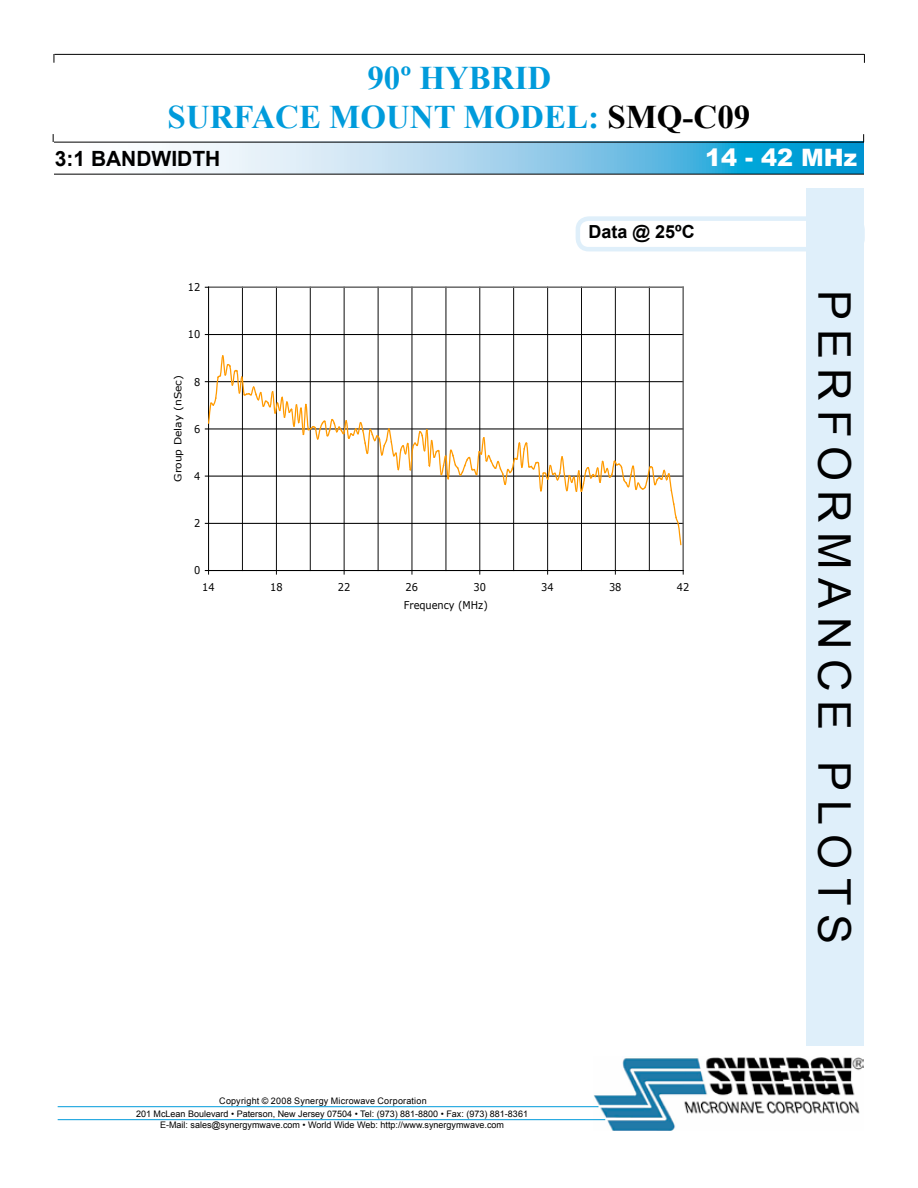
<style>
.page{position:relative;width:918px;height:1188px;background:#fff}
.page>*{position:absolute;margin:0;border:0;box-sizing:border-box;transform-origin:0 0}
.t1{font:45px "Arial";letter-spacing:.2em;color:#000}
.t2{font:700 33px/39.2px "Times New Roman";color:#009bdb;text-align:center}
.t3{font:900 24px "Arial";color:#fff}
.t4{font:700 21px "Arial";color:#000}
.t5{font:700 18px "Arial";color:#000}
.t6{font:10.65px "Verdana";letter-spacing:.005em;color:#000;scale:.92 1}
.t7{font:9.75px "Verdana";color:#000;scale:1.09 1}
.t8{font:9px/10.8px "Arial";color:#000;text-align:center}
.t9{font:9px "Arial";letter-spacing:.025em;color:#000}
.s1{color:#000}
</style>
<div class="page">
<svg style="left:54px;top:143px;width:810px;height:31px"></svg>
<hr style="left:54px;top:174px;width:810px;height:1px;background:#000">
<hr style="left:54px;top:54px;width:810px;height:1px;background:#000">
<hr style="left:54px;top:142px;width:810px;height:1px;background:#000">
<img style="left:593px;top:1057px;width:271px;height:74px">
<hr style="left:58px;top:1106px;width:540px;height:1px;background:#009bdb">
<hr style="left:58px;top:1119px;width:547px;height:1px;background:#009bdb">
<div style="left:576px;top:216px;width:289px;height:35px;border:4px solid #dfeffa;border-radius:11px"></div>
<div style="left:806px;top:188px;width:58px;height:858px;background:#dfeffa"></div>
<hr style="left:209px;top:523px;width:474px;height:1px;background:#000">
<hr style="left:209px;top:476px;width:474px;height:1px;background:#000">
<hr style="left:209px;top:429px;width:474px;height:1px;background:#000">
<hr style="left:209px;top:381px;width:474px;height:1px;background:#000">
<hr style="left:209px;top:334px;width:474px;height:1px;background:#000">
<hr style="left:242px;top:287px;width:1px;height:284px;background:#000">
<hr style="left:310px;top:287px;width:1px;height:284px;background:#000">
<hr style="left:378px;top:287px;width:1px;height:284px;background:#000">
<hr style="left:446px;top:287px;width:1px;height:284px;background:#000">
<hr style="left:513px;top:287px;width:1px;height:284px;background:#000">
<hr style="left:581px;top:287px;width:1px;height:284px;background:#000">
<hr style="left:649px;top:287px;width:1px;height:284px;background:#000">
<hr style="left:276px;top:287px;width:1px;height:284px;background:#000">
<hr style="left:344px;top:287px;width:1px;height:284px;background:#000">
<hr style="left:412px;top:287px;width:1px;height:284px;background:#000">
<hr style="left:480px;top:287px;width:1px;height:284px;background:#000">
<hr style="left:547px;top:287px;width:1px;height:284px;background:#000">
<hr style="left:615px;top:287px;width:1px;height:284px;background:#000">
<hr style="left:209px;top:287px;width:474px;height:1px;background:#818181">
<hr style="left:683px;top:287px;width:1px;height:284px;background:#818181">
<hr style="left:208px;top:287px;width:1px;height:284px;background:#000">
<hr style="left:209px;top:570px;width:474px;height:1px;background:#000">
<svg style="left:205px;top:354px;width:477px;height:192px"></svg>
<h2 class="t2" style="left:168px;top:58px;width:584px">90º HYBRID<br>SURFACE MOUNT MODEL: <span class="s1">SMQ-C09</span></h2>
<h3 class="t4" style="left:55px;top:144px;width:167px">3:1 BANDWIDTH</h3>
<h3 class="t3" style="left:705px;top:140px;width:153px">14 - 42 MHz</h3>
<p class="t6" style="left:188px;top:281px;width:15px">12</p>
<p class="t6" style="left:188px;top:328px;width:15px">10</p>
<p class="t7" style="left:172px;top:482px;width:99px;rotate:-90deg">Group Delay (nSec)</p>
<p class="t6" style="left:194px;top:375px;width:8px">8</p>
<p class="t6" style="left:194px;top:422px;width:8px">6</p>
<p class="t6" style="left:194px;top:469px;width:8px">4</p>
<p class="t6" style="left:194px;top:517px;width:8px">2</p>
<p class="t6" style="left:194px;top:564px;width:8px">0</p>
<h3 class="t5" style="left:589px;top:220px;width:108px">Data @ 25ºC</h3>
<p class="t6" style="left:202px;top:580px;width:15px">14</p>
<p class="t6" style="left:270px;top:580px;width:15px">18</p>
<p class="t6" style="left:338px;top:580px;width:15px">22</p>
<p class="t6" style="left:406px;top:580px;width:15px">26</p>
<p class="t6" style="left:473px;top:580px;width:15px">30</p>
<p class="t6" style="left:541px;top:580px;width:15px">34</p>
<p class="t6" style="left:609px;top:580px;width:15px">38</p>
<p class="t6" style="left:677px;top:580px;width:15px">42</p>
<p class="t6" style="left:404px;top:598px;width:93px">Frequency (MHz)</p>
<p class="t9" style="left:219px;top:1095px;width:209px">Copyright © 2008 Synergy Microwave Corporation</p>
<p class="t8" style="left:136px;top:1108px;width:393px">201 McLean Boulevard • Paterson, New Jersey 07504 • Tel: (973) 881-8800 • Fax: (973) 881-8361<br>E-Mail: sales@synergymwave.com • World Wide Web: http://www.synergymwave.com</p>
<h1 class="t1" style="left:864px;top:290px;width:656px;rotate:90deg">PERFORMANCE PLOTS</h1>
</div>
